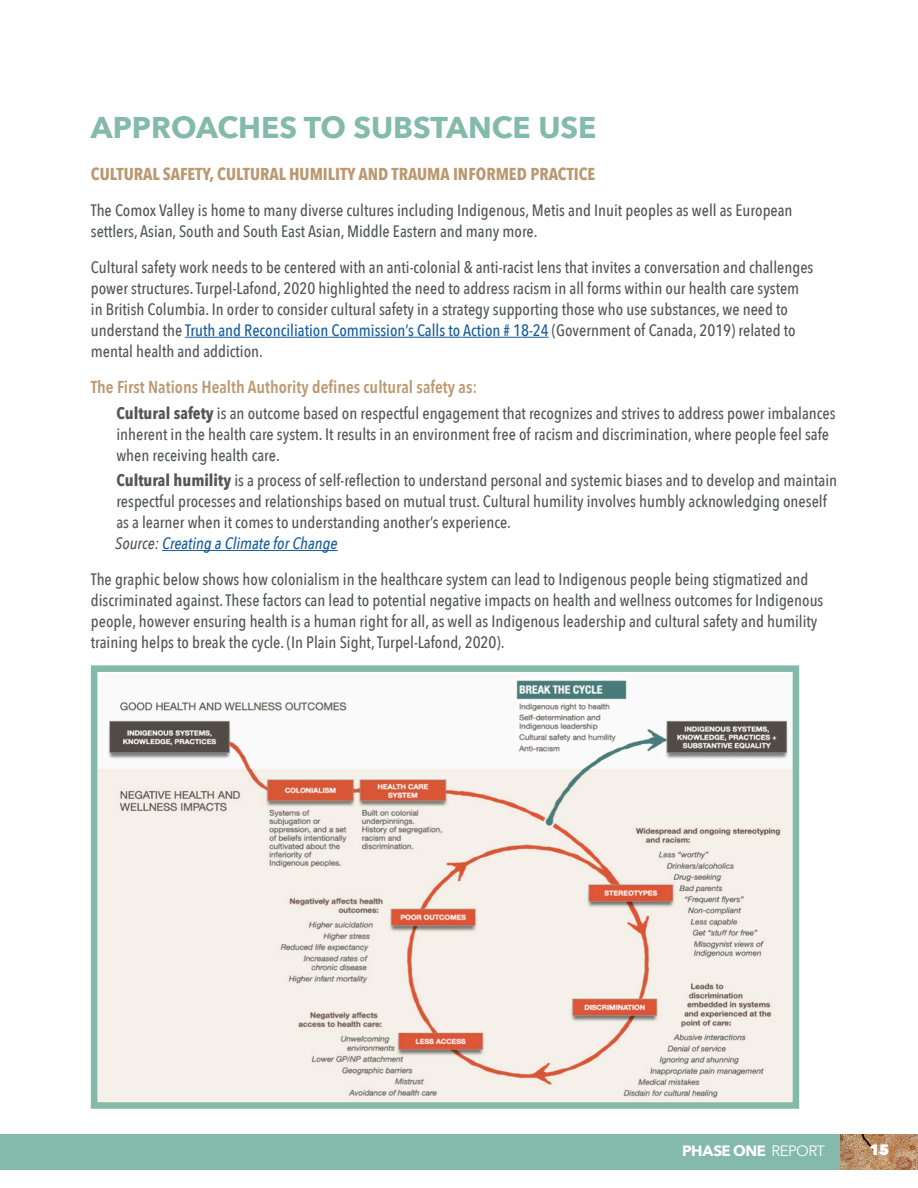
<style>
.page{position:relative;width:918px;height:1188px;background:#fff}
.page>*{position:absolute;margin:0;border:0;box-sizing:border-box;transform-origin:0 0}
.t1{font:700 30px "Avenir Next";color:#84baab}
.t2{font:700 17.25px "Avenir Next Condensed";color:#bc9870}
.t3{font:600 17.25px "Avenir Next Condensed";color:#bc9870}
.t4{font:500 16.5px/21px "Avenir Next Condensed";color:#54565a}
.t5{font:italic 500 16.5px "Avenir Next Condensed";color:#175d9e}
.t6{font:700 15px "Avenir Next";letter-spacing:-.04em;color:#fff}
.t7{font:800 15px "Avenir Next";color:#fff}
.s1{color:#175d9e}
.s2{font-weight:700}
.s3{color:#54565a}
.s4{font-weight:400}
</style>
<div class="page">
<div style="left:0;top:1134px;width:918px;height:36px;background:#84baab"></div>
<img style="left:840px;top:1134px;width:78px;height:36px">
<hr style="left:185px;top:337px;width:364px;height:1px;background:#175d9e">
<img style="left:99px;top:680px;width:692px;height:421px">
<div style="left:91px;top:665px;width:708px;height:444px;border:7px solid #84baab"></div>
<hr style="left:162px;top:550px;width:176px;height:1px;background:#175d9e">
<h1 class="t1" style="left:91px;top:102px;width:507px">APPROACHES TO SUBSTANCE USE</h1>
<p class="t2" style="left:91px;top:163px;width:506px">CULTURAL SAFETY, CULTURAL HUMILITY AND TRAUMA INFORMED PRACTICE</p>
<p class="t4" style="left:91px;top:200px;width:703px">The Comox Valley is home to many diverse cultures including Indigenous, Metis and Inuit peoples as well as European settlers, Asian, South and South East Asian, Middle Eastern and many more.</p>
<p class="t4" style="left:91px;top:257px;width:724px">Cultural safety work needs to be centered with an anti-colonial &amp; anti-racist lens that invites a conversation and challenges power structures. Turpel-Lafond, 2020 highlighted the need to address racism in all forms within our health care system in British Columbia. In order to consider cultural safety in a strategy supporting those who use substances, we need to understand the <span class="s1">Truth and Reconciliation Commission’s Calls to Action # 18-24</span> (Government of Canada, 2019) related to mental health and addiction.</p>
<p class="t3" style="left:91px;top:372px;width:388px">The First Nations Health Authority defines cultural safety as:</p>
<p class="t4" style="left:116px;top:402px;width:721px"><span class="s2">Cultural safety</span> is an outcome based on respectful engagement that recognizes and strives to address power imbalances inherent in the health care system. It results in an environment free of racism and discrimination, where people feel safe when receiving health care.</p>
<p class="t4" style="left:116px;top:470px;width:722px"><span class="s2">Cultural humility</span> is a process of self-reflection to understand personal and systemic biases and to develop and maintain respectful processes and relationships based on mutual trust. Cultural humility involves humbly acknowledging oneself as a learner when it comes to understanding another’s experience.</p>
<p class="t5" style="left:115px;top:534px;width:224px"><span class="s3">Source:</span> Creating a Climate for Change</p>
<p class="t4" style="left:91px;top:569px;width:734px">The graphic below shows how colonialism in the healthcare system can lead to Indigenous people being stigmatized and discriminated against. These factors can lead to potential negative impacts on health and wellness outcomes for Indigenous people, however ensuring health is a human right for all, as well as Indigenous leadership and cultural safety and humility training helps to break the cycle. (In Plain Sight, Turpel-Lafond, 2020).</p>
<p class="t6" style="left:682px;top:1138px;width:144px">PHASE ONE <span class="s4">REPORT</span></p>
<p class="t7" style="left:869px;top:1141px;width:22px">15</p>
</div>
